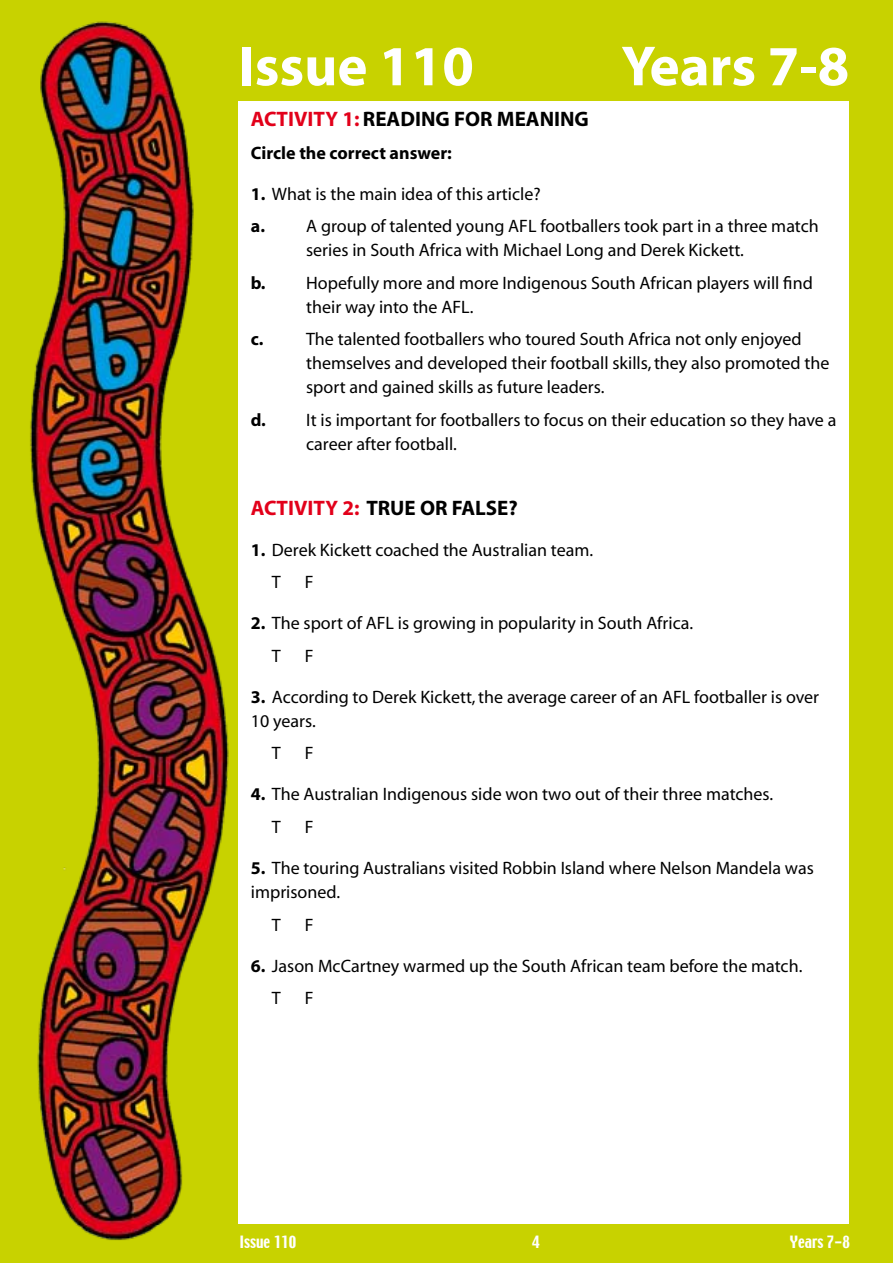
<style>
.page{position:relative;width:893px;height:1263px;background:#c8d200}
.page>*{position:absolute;margin:0;border:0;box-sizing:border-box;transform-origin:0 0}
.t1{font:700 57px "Myriad";color:#fff}
.t2{font:700 21px "Myriad";color:#000}
.t3{font:18px/32.5px "Myriad";color:#000}
.t4{font:700 18px "Myriad";color:#000}
.t5{font:15px "Techno";color:#fff}
.s1{color:#e2001a}
.s2{font-weight:700}
</style>
<div class="page">
<img style="left:30px;top:21px;width:199px;height:1220px">
<div style="left:239px;top:101px;width:610px;height:1122px;background:#fff"></div>
<h1 class="t1" style="left:239px;top:37px;width:237px">Issue 110</h1>
<h1 class="t1" style="left:621px;top:37px;width:229px">Years 7-8</h1>
<p class="t2" style="left:251px;top:108px;width:340px"><span class="s1">Activity 1:</span> Reading For Meaning</p>
<p class="t4" style="left:251px;top:143px;width:203px">Circle the correct answer:</p>
<p class="t3" style="left:251px;top:178px;width:569px"><span class="s2">1.</span> What is the main idea of this article?<br><span class="s2">a.</span> A group of talented young AFL footballers took part in a three match</p>
<p class="t3" style="left:251px;top:235px;width:563px;text-indent:55px">series in South Africa with Michael Long and Derek Kickett.<br><span class="s2">b.</span> Hopefully more and more Indigenous South African players will find</p>
<p class="t3" style="left:251px;top:291px;width:552px;text-indent:55px">their way into the AFL.<br><span class="s2">c.</span> The talented footballers who toured South Africa not only enjoyed</p>
<p class="t3" style="left:306px;top:352px;width:525px;line-height:24px">themselves and developed their football skills, they also promoted the sport and gained skills as future leaders.</p>
<p class="t3" style="left:306px;top:409px;width:532px;line-height:24px;text-indent:-55px"><span class="s2">d.</span> It is important for footballers to focus on their education so they have a career after football.</p>
<p class="t2" style="left:251px;top:497px;width:268px"><span class="s1">Activity 2:</span> True or False?</p>
<p class="t3" style="left:272px;top:534px;width:323px;text-indent:-21px"><span class="s2">1.</span> Derek Kickett coached the Australian team.<br>T</p>
<p class="t3" style="left:305px;top:567px;width:10px">F</p>
<p class="t3" style="left:272px;top:608px;width:423px;text-indent:-21px"><span class="s2">2.</span> The sport of AFL is growing in popularity in South Africa.<br>T</p>
<p class="t3" style="left:305px;top:640px;width:10px">F</p>
<p class="t3" style="left:251px;top:686px;width:570px;line-height:24px"><span class="s2">3.</span> According to Derek Kickett, the average career of an AFL footballer is over<br>10 years.</p>
<p class="t3" style="left:272px;top:738px;width:10px">T</p>
<p class="t3" style="left:305px;top:738px;width:10px">F</p>
<p class="t3" style="left:272px;top:779px;width:503px;text-indent:-21px"><span class="s2">4.</span> The Australian Indigenous side won two out of their three matches.<br>T</p>
<p class="t3" style="left:305px;top:811px;width:10px">F</p>
<p class="t3" style="left:251px;top:857px;width:564px;line-height:24px"><span class="s2">5.</span> The touring Australians visited Robbin Island where Nelson Mandela was imprisoned.</p>
<p class="t3" style="left:272px;top:909px;width:10px">T</p>
<p class="t3" style="left:305px;top:909px;width:10px">F</p>
<p class="t3" style="left:272px;top:950px;width:532px;text-indent:-21px"><span class="s2">6.</span> Jason McCartney warmed up the South African team before the match.<br>T</p>
<p class="t3" style="left:305px;top:982px;width:10px">F</p>
<p class="t5" style="left:240px;top:1232px;width:58px">Issue 110</p>
<p class="t5" style="left:790px;top:1232px;width:62px">Years 7-8</p>
</div>
